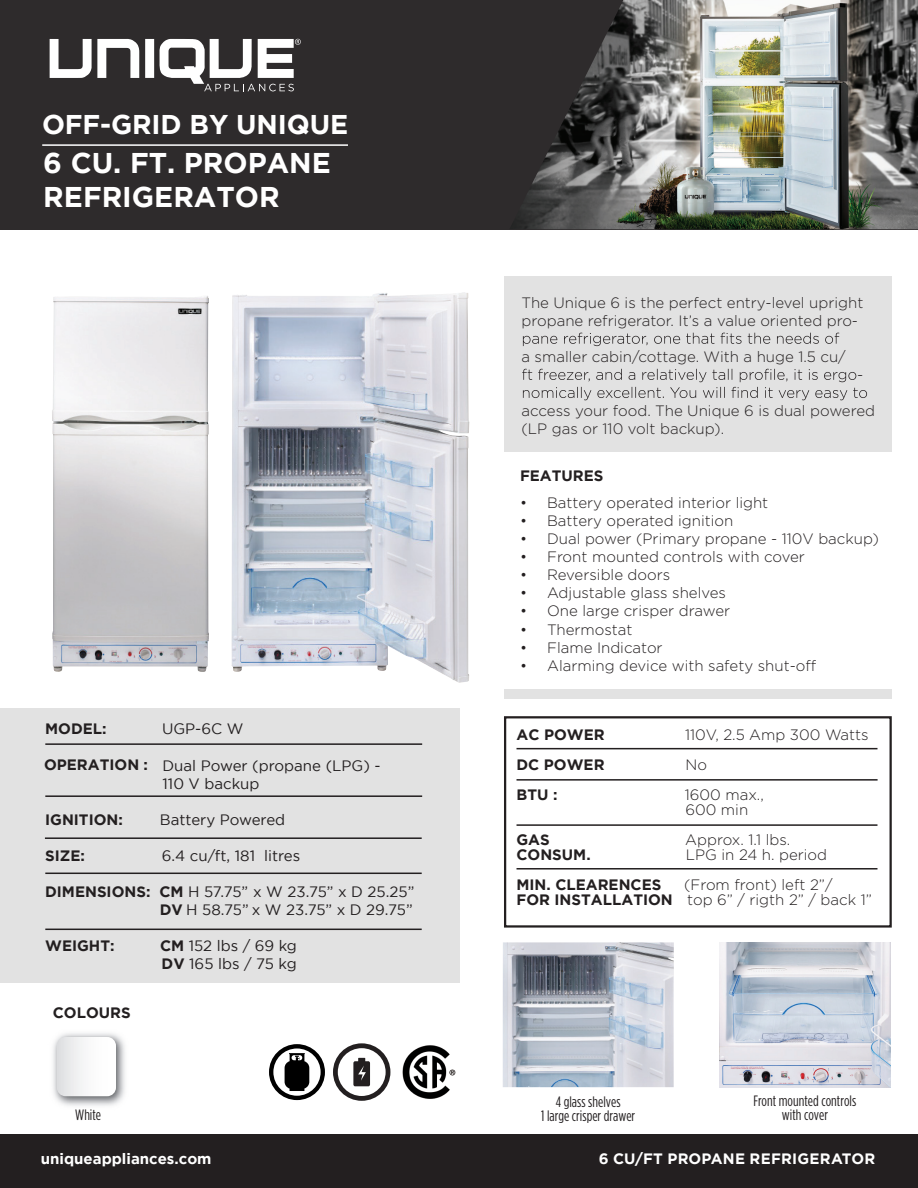
<style>
.page{position:relative;width:918px;height:1188px;background:#fff}
.page>*{position:absolute;margin:0;border:0;box-sizing:border-box;transform-origin:0 0}
.t1{font:700 28.5px/34.2px "Gotham";color:#fff}
.t2{font:700 27px "Gotham";letter-spacing:-.005em;color:#fff}
.t3{font:300 15px/18px "Gotham";color:#231f20}
.t4{font:15px/18px "Gotham";color:#231f20}
.t5{font:700 15px "Gotham";color:#231f20}
.t6{font:15px/14.9px "Gotham Condensed";letter-spacing:.005em;color:#231f20;text-align:center}
.t7{font:700 15px "Gotham";color:#fff}
.s1{font-weight:700}
</style>
<div class="page">
<div style="left:0;top:0;width:918px;height:229px;background:#2e2b2c"></div>
<img style="left:512px;top:0;width:406px;height:229px">
<svg style="left:50px;top:39px;width:89px;height:39px"></svg>
<div style="left:145px;top:39px;width:9px;height:39px;background:#fff"></div>
<svg style="left:159px;top:39px;width:142px;height:52px"></svg>
<hr style="left:42px;top:144px;width:306px;height:2px;background:#fff">
<div style="left:504px;top:277px;width:388px;height:175px;background:#e2e2e2"></div>
<div style="left:1px;top:708px;width:459px;height:275px;background:#e2e2e2"></div>
<hr style="left:45px;top:743px;width:377px;height:2px;background:#231f20">
<hr style="left:45px;top:795px;width:377px;height:2px;background:#231f20">
<img style="left:52px;top:296px;width:157px;height:376px">
<img style="left:232px;top:292px;width:238px;height:391px">
<img style="left:503px;top:942px;width:171px;height:145px">
<img style="left:720px;top:942px;width:171px;height:145px">
<svg style="left:523px;top:333px;width:316px;height:13px"></svg>
<svg style="left:522px;top:369px;width:345px;height:31px"></svg>
<div style="left:504px;top:689px;width:388px;height:10px;background:#e2e2e2"></div>
<hr style="left:45px;top:837px;width:377px;height:2px;background:#231f20">
<hr style="left:45px;top:873px;width:377px;height:1px;background:#231f20">
<hr style="left:45px;top:929px;width:377px;height:1px;background:#231f20">
<img style="left:53px;top:1033px;width:72px;height:73px">
<svg style="left:57px;top:1037px;width:59px;height:59px"></svg>
<img style="left:402px;top:1045px;width:54px;height:54px">
<div style="left:504px;top:716px;width:388px;height:212px;border:2px solid #231f20"></div>
<hr style="left:517px;top:748px;width:360px;height:1px;background:#231f20">
<hr style="left:517px;top:779px;width:361px;height:2px;background:#231f20">
<hr style="left:517px;top:824px;width:360px;height:2px;background:#231f20">
<hr style="left:517px;top:868px;width:360px;height:2px;background:#231f20">
<div style="left:333px;top:1043px;width:57px;height:58px;border:5px solid #231f20;border-radius:50%"></div>
<div style="left:353px;top:1061px;width:17px;height:25px;background:#231f20;border-radius:2px"></div>
<div style="left:358px;top:1058px;width:7px;height:7px;background:#231f20"></div>
<svg style="left:358px;top:1066px;width:8px;height:15px"></svg>
<svg style="left:271px;top:1048px;width:52px;height:50px"></svg>
<div style="left:269px;top:1044px;width:56px;height:56px;border:4px solid #000;border-radius:50%"></div>
<div style="left:0;top:1134px;width:918px;height:54px;background:#231f20"></div>
<p class="t2" style="left:42px;top:109px;width:308px">OFF-GRID BY UNIQUE</p>
<p class="t1" style="left:43px;top:145px;width:289px">6 CU. FT. PROPANE<br>REFRIGERATOR</p>
<p class="t5" style="left:45px;top:720px;width:63px">MODEL:</p>
<p class="t4" style="left:162px;top:720px;width:83px">UGP-6C W</p>
<p class="t4" style="left:163px;top:756px;width:220px">Dual Power (propane (LPG) -<br>110 V backup</p>
<p class="t5" style="left:45px;top:811px;width:79px">IGNITION:</p>
<p class="t4" style="left:160px;top:810px;width:127px">Battery Powered</p>
<p class="t5" style="left:45px;top:847px;width:41px">SIZE:</p>
<p class="t4" style="left:162px;top:846px;width:140px">6.4 cu/ft, 181 litres</p>
<p class="t4" style="left:45px;top:882px;width:371px;text-align:right"><span class="s1">DIMENSIONS: CM</span> H 57.75” x W 23.75” x D 25.25”<br><span class="s1">DV</span> H 58.75” x W 23.75” x D 29.75”</p>
<p class="t5" style="left:45px;top:937px;width:71px">WEIGHT:</p>
<p class="t4" style="left:160px;top:937px;width:138px"><span class="s1">CM</span> 152 lbs / 69 kg<br><span class="s1">DV</span> 165 lbs / 75 kg</p>
<p class="t5" style="left:44px;top:756px;width:106px">OPERATION :</p>
<p class="t5" style="left:53px;top:1004px;width:79px">COLOURS</p>
<p class="t6" style="left:75px;top:1108px;width:27px">White</p>
<p class="t3" style="left:522px;top:293px;width:343px">The Unique 6 is the perfect entry-level upright propane refrigerator. It’s a value oriented pro-</p>
<p class="t3" style="left:522px;top:347px;width:326px">a smaller cabin/cottage. With a huge 1.5 cu/</p>
<p class="t3" style="left:857px;top:365px;width:8px">-</p>
<p class="t3" style="left:522px;top:401px;width:355px">access your food. The Unique 6 is dual powered (LP gas or 110 volt backup).</p>
<p class="t5" style="left:520px;top:467px;width:85px">FEATURES</p>
<p class="t3" style="left:520px;top:494px;width:250px">• Battery operated interior light</p>
<p class="t3" style="left:520px;top:512px;width:215px">• Battery operated ignition</p>
<p class="t3" style="left:520px;top:530px;width:360px">• Dual power (Primary propane - 110V backup)</p>
<p class="t3" style="left:520px;top:548px;width:286px">• Front mounted controls with cover</p>
<p class="t3" style="left:520px;top:566px;width:152px">• Reversible doors</p>
<p class="t3" style="left:520px;top:584px;width:208px">• Adjustable glass shelves</p>
<p class="t3" style="left:520px;top:602px;width:212px">• One large crisper drawer</p>
<p class="t3" style="left:520px;top:620px;width:114px">• Thermostat</p>
<p class="t3" style="left:520px;top:638px;width:144px">• Flame Indicator</p>
<p class="t3" style="left:520px;top:656px;width:298px">• Alarming device with safety shut-off</p>
<p class="t5" style="left:517px;top:726px;width:90px">AC POWER</p>
<p class="t3" style="left:685px;top:725px;width:185px">110V, 2.5 Amp 300 Watts</p>
<p class="t5" style="left:517px;top:756px;width:90px">DC POWER</p>
<p class="t3" style="left:686px;top:755px;width:23px">No</p>
<p class="t5" style="left:517px;top:786px;width:42px">BTU :</p>
<p class="t3" style="left:685px;top:787px;width:81px;line-height:15px">1600 max.,<br>600 min</p>
<p class="t5" style="left:517px;top:831px;width:35px">GAS</p>
<p class="t3" style="left:685px;top:831px;width:107px">Approx. 1.1 lbs.</p>
<p class="t5" style="left:517px;top:846px;width:76px">CONSUM.</p>
<p class="t3" style="left:686px;top:846px;width:143px">LPG in 24 h. period</p>
<p class="t5" style="left:517px;top:876px;width:146px">MIN. CLEARENCES</p>
<p class="t3" style="left:517px;top:877px;width:357px;line-height:15px;text-indent:168px">(From front) left 2”/<br><span class="s1">FOR INSTALLATION</span> top 6” / rigth 2” / back 1”</p>
<p class="t6" style="left:541px;top:1094px;width:95px">4 glass shelves<br>1 large crisper drawer</p>
<p class="t6" style="left:753px;top:1093px;width:104px">Front mounted controls with cover</p>
<p class="t7" style="left:41px;top:1150px;width:172px">uniqueappliances.com</p>
<p class="t7" style="left:599px;top:1150px;width:278px">6 CU/FT PROPANE REFRIGERATOR</p>
</div>
